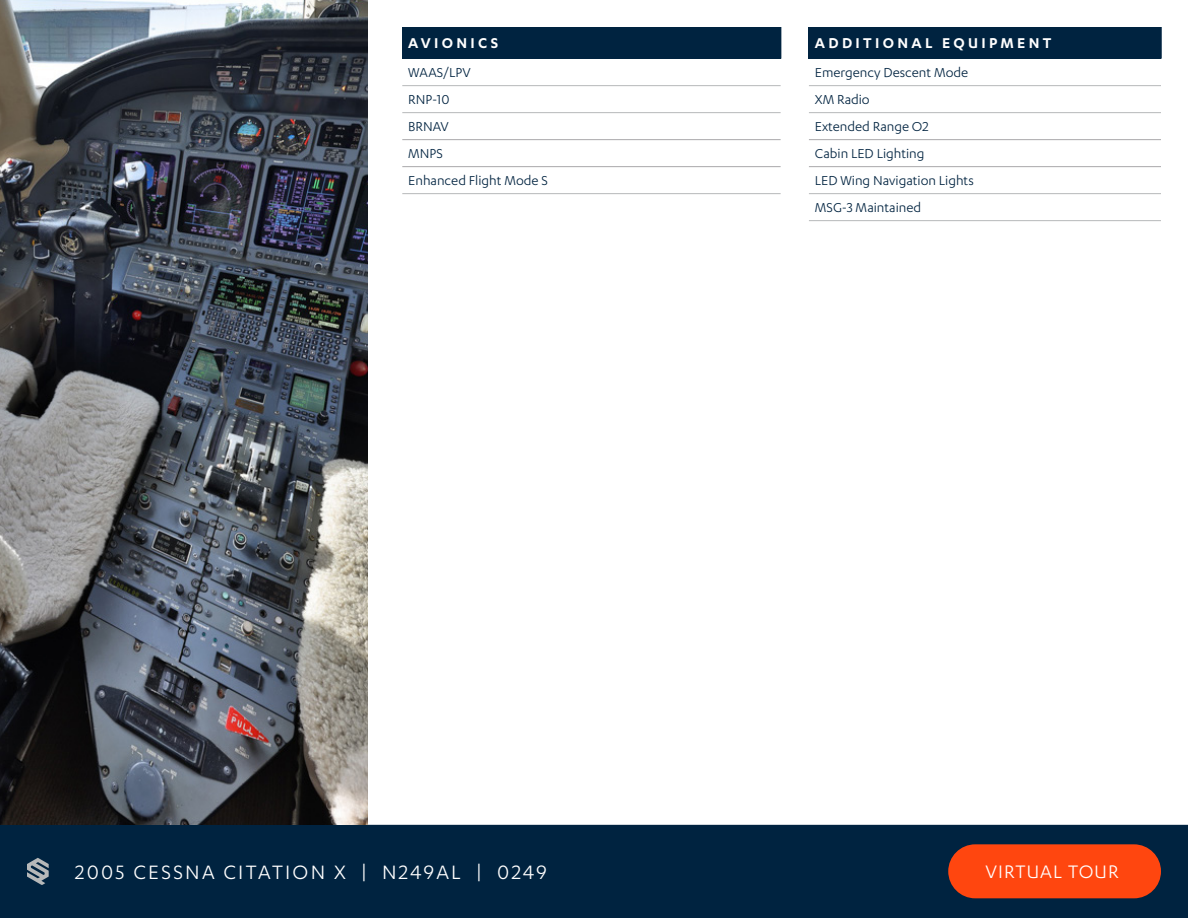
<style>
.page{position:relative;width:1188px;height:918px;background:#fff}
.page>*{position:absolute;margin:0;border:0;box-sizing:border-box;transform-origin:0 0}
.t1{font:22.5px "Karbon";letter-spacing:.1em;color:#fff}
.t2{font:21px "Karbon";letter-spacing:.05em;color:#fff}
.t3{font:600 16.5px "Karbon";letter-spacing:.2em;color:#fff}
.t4{font:15px "Karbon";color:#002340}
</style>
<div class="page">
<div style="left:0;top:825px;width:1188px;height:93px;background:#002340"></div>
<div style="left:948px;top:844px;width:213px;height:54px;background:#ff460f;border-radius:27px"></div>
<svg style="left:27px;top:858px;width:22px;height:27px"></svg>
<div style="left:402px;top:27px;width:379px;height:32px;background:#002340"></div>
<hr style="left:402px;top:85px;width:379px;height:1px;background:#b6b8b9">
<hr style="left:402px;top:112px;width:379px;height:1px;background:#b6b8b9">
<hr style="left:402px;top:193px;width:379px;height:1px;background:#b6b8b9">
<hr style="left:402px;top:139px;width:379px;height:1px;background:#a9a8aa">
<hr style="left:402px;top:166px;width:379px;height:1px;background:#a9a8aa">
<div style="left:809px;top:27px;width:352px;height:32px;background:#002340"></div>
<hr style="left:1160px;top:27px;width:2px;height:32px;background:#002340">
<hr style="left:809px;top:85px;width:352px;height:1px;background:#b6b8b9">
<hr style="left:809px;top:112px;width:352px;height:1px;background:#b6b8b9">
<hr style="left:809px;top:193px;width:352px;height:1px;background:#b6b8b9">
<hr style="left:809px;top:220px;width:352px;height:1px;background:#b6b8b9">
<hr style="left:809px;top:139px;width:352px;height:1px;background:#a9a8aa">
<hr style="left:809px;top:166px;width:352px;height:1px;background:#a9a8aa">
<img style="left:0;top:0;width:367px;height:825px">
<p class="t3" style="left:408px;top:34px;width:91px">AVIONICS</p>
<p class="t4" style="left:408px;top:64px;width:64px">WAAS/LPV</p>
<p class="t4" style="left:408px;top:91px;width:43px">RNP-10</p>
<p class="t4" style="left:408px;top:118px;width:42px">BRNAV</p>
<p class="t4" style="left:408px;top:145px;width:36px">MNPS</p>
<p class="t4" style="left:408px;top:172px;width:141px">Enhanced Flight Mode S</p>
<p class="t3" style="left:815px;top:34px;width:238px">ADDITIONAL EQUIPMENT</p>
<p class="t4" style="left:815px;top:64px;width:155px">Emergency Descent Mode</p>
<p class="t4" style="left:815px;top:91px;width:56px">XM Radio</p>
<p class="t4" style="left:815px;top:118px;width:115px">Extended Range O2</p>
<p class="t4" style="left:815px;top:145px;width:111px">Cabin LED Lighting</p>
<p class="t4" style="left:815px;top:172px;width:160px">LED Wing Navigation Lights</p>
<p class="t4" style="left:815px;top:199px;width:108px">MSG-3 Maintained</p>
<h1 class="t1" style="left:75px;top:860px;width:473px">2005 CESSNA CITATION X | N249AL | 0249</h1>
<h2 class="t2" style="left:986px;top:861px;width:134px">VIRTUAL TOUR</h2>
</div>
